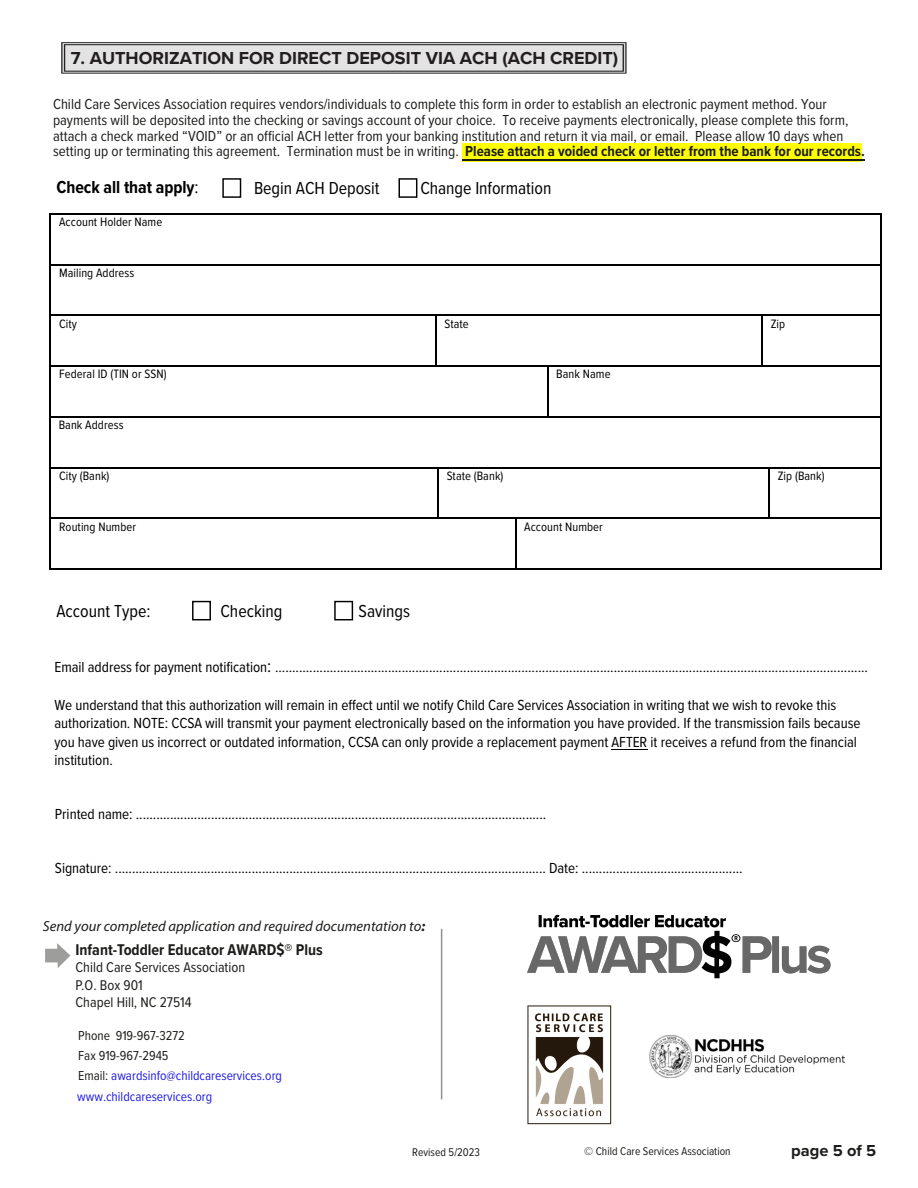
<style>
.page{position:relative;width:918px;height:1188px;background:#fff}
.page>*{position:absolute;margin:0;border:0;box-sizing:border-box;transform-origin:0 0}
.t1{font:18px "Proxima Nova Cond";letter-spacing:-.005em;color:#000}
.t2{font:700 18px "Proxima Nova";color:#221e1f}
.t3{font:700 18px "Proxima Nova Cond";letter-spacing:-.005em;color:#000}
.checklist__bullets{font:700 16.5px "Proxima Nova";color:#1d1d1b}
.t4{font:700 16.2px "Proxima Nova Cond";color:#1d1d1b}
.t5{font:15.15px/18.3px "Proxima Nova Cond";letter-spacing:-.005em;color:#000}
.body{font:15px/15.8px "Proxima Nova Cond";color:#1d1d1b}
.t6{font:14.7px/17.4px "Proxima Nova Cond";color:#1d1d1b}
.t7{font:italic 14.7px "Myriad Pro";color:#1d1d1b}
.t8{font:13.5px/20.4px "Proxima Nova Cond";color:#221ee3}
.t9{font:12.6px "Proxima Nova Cond";letter-spacing:.005em;color:#000}
.checklist__bullets-2{font:11.7px "Proxima Nova Cond";color:#1d1d1b}
.s1{font-weight:700}
.s2{font-weight:400}
.s3{font-size:18px}
.s4{color:#1d1d1b}
</style>
<div class="page">
<div style="left:462px;top:144px;width:400px;height:18px;background:#ff0"></div>
<hr style="left:51px;top:213px;width:830px;height:1px;background:#000">
<hr style="left:50px;top:214px;width:1px;height:50px;background:#000">
<hr style="left:881px;top:214px;width:1px;height:50px;background:#000">
<hr style="left:51px;top:264px;width:830px;height:1px;background:#000">
<hr style="left:50px;top:265px;width:1px;height:50px;background:#000">
<hr style="left:881px;top:265px;width:1px;height:50px;background:#000">
<hr style="left:51px;top:315px;width:384px;height:1px;background:#000">
<hr style="left:436px;top:315px;width:326px;height:1px;background:#000">
<hr style="left:763px;top:315px;width:118px;height:1px;background:#000">
<hr style="left:50px;top:316px;width:1px;height:49px;background:#000">
<hr style="left:435px;top:316px;width:1px;height:49px;background:#000">
<hr style="left:762px;top:316px;width:1px;height:49px;background:#000">
<hr style="left:881px;top:316px;width:1px;height:49px;background:#000">
<hr style="left:51px;top:365px;width:384px;height:2px;background:#000">
<hr style="left:436px;top:365px;width:111px;height:2px;background:#000">
<hr style="left:548px;top:365px;width:214px;height:2px;background:#000">
<hr style="left:763px;top:365px;width:118px;height:2px;background:#000">
<hr style="left:50px;top:367px;width:1px;height:49px;background:#000">
<hr style="left:547px;top:367px;width:1px;height:49px;background:#000">
<hr style="left:881px;top:367px;width:1px;height:49px;background:#000">
<hr style="left:51px;top:416px;width:496px;height:1px;background:#000">
<hr style="left:548px;top:416px;width:333px;height:1px;background:#000">
<hr style="left:50px;top:417px;width:1px;height:50px;background:#000">
<hr style="left:881px;top:417px;width:1px;height:50px;background:#000">
<hr style="left:51px;top:467px;width:386px;height:1px;background:#000">
<hr style="left:439px;top:467px;width:330px;height:1px;background:#000">
<hr style="left:770px;top:467px;width:111px;height:1px;background:#000">
<hr style="left:50px;top:468px;width:1px;height:50px;background:#000">
<hr style="left:437px;top:468px;width:2px;height:50px;background:#000">
<hr style="left:769px;top:468px;width:1px;height:50px;background:#000">
<hr style="left:881px;top:468px;width:1px;height:50px;background:#000">
<hr style="left:51px;top:518px;width:386px;height:1px;background:#000">
<hr style="left:439px;top:518px;width:76px;height:1px;background:#000">
<hr style="left:516px;top:518px;width:253px;height:1px;background:#000">
<hr style="left:770px;top:518px;width:111px;height:1px;background:#000">
<hr style="left:50px;top:519px;width:1px;height:50px;background:#000">
<hr style="left:51px;top:569px;width:464px;height:1px;background:#000">
<hr style="left:515px;top:519px;width:1px;height:50px;background:#000">
<hr style="left:516px;top:569px;width:365px;height:1px;background:#000">
<hr style="left:881px;top:519px;width:1px;height:50px;background:#000">
<img style="left:61px;top:42px;width:566px;height:32px">
<div style="left:222px;top:178px;width:19px;height:20px;border:1px solid #000"></div>
<div style="left:399px;top:178px;width:18px;height:20px;border:1px solid #000"></div>
<hr style="left:611px;top:749px;width:37px;height:1px;background:#000">
<div style="left:192px;top:601px;width:19px;height:19px;border:1px solid #000"></div>
<div style="left:334px;top:601px;width:19px;height:19px;border:1px solid #000"></div>
<hr style="left:462px;top:159px;width:403px;height:1px;background:#1d1d1b">
<hr style="left:441px;top:929px;width:2px;height:170px;background:#909090">
<svg style="left:45px;top:943px;width:25px;height:25px"></svg>
<img style="left:528px;top:914px;width:303px;height:65px">
<img style="left:527px;top:1005px;width:85px;height:120px">
<img style="left:649px;top:1035px;width:196px;height:42px">
<p class="t2" style="left:71px;top:44px;width:549px">7. AUTHORIZATION FOR DIRECT DEPOSIT VIA ACH (ACH CREDIT)</p>
<p class="body" style="left:53px;top:96px;width:813px">Child Care Services Association requires vendors/individuals to complete this form in order to establish an electronic payment method. Your payments will be deposited into the checking or savings account of your choice. To receive payments electronically, please complete this form, attach a check marked “VOID” or an official ACH letter from your banking institution and return it via mail, or email. Please allow 10 days when setting up or terminating this agreement. Termination must be in writing. <span class="s1">Please attach a voided check or letter from the bank for our records.</span></p>
<p class="t3" style="left:56px;top:174px;width:144px">Check all that apply<span class="s2">:</span></p>
<p class="t1" style="left:254px;top:175px;width:127px">Begin ACH Deposit</p>
<p class="t1" style="left:420px;top:175px;width:133px">Change Information</p>
<p class="t9" style="left:59px;top:213px;width:105px">Account Holder Name</p>
<p class="t9" style="left:59px;top:263px;width:77px">Mailing Address</p>
<p class="t9" style="left:59px;top:314px;width:19px">City</p>
<p class="t9" style="left:444px;top:314px;width:26px">State</p>
<p class="t9" style="left:771px;top:314px;width:16px">Zip</p>
<p class="t9" style="left:59px;top:365px;width:109px">Federal ID (TIN or SSN)</p>
<p class="t9" style="left:556px;top:365px;width:56px">Bank Name</p>
<p class="t9" style="left:59px;top:416px;width:66px">Bank Address</p>
<p class="t9" style="left:59px;top:467px;width:52px">City (Bank)</p>
<p class="t9" style="left:447px;top:467px;width:58px">State (Bank)</p>
<p class="t9" style="left:778px;top:467px;width:48px">Zip (Bank)</p>
<p class="t9" style="left:59px;top:517px;width:79px">Routing Number</p>
<p class="t9" style="left:524px;top:517px;width:80px">Account Number</p>
<p class="t1" style="left:56px;top:598px;width:96px">Account Type:</p>
<p class="t1" style="left:220px;top:598px;width:64px">Checking</p>
<p class="t1" style="left:359px;top:598px;width:53px">Savings</p>
<p class="t5" style="left:54px;top:657px;width:815px">Email address for payment notification<span class="s3">:</span> .............................................................................................................................................................................</p>
<p class="t5" style="left:54px;top:695px;width:808px">We understand that this authorization will remain in effect until we notify Child Care Services Association in writing that we wish to revoke this authorization. NOTE: CCSA will transmit your payment electronically based on the information you have provided. If the transmission fails because you have given us incorrect or outdated information, CCSA can only provide a replacement payment AFTER it receives a refund from the financial institution.</p>
<p class="t5" style="left:55px;top:804px;width:493px">Printed name: ........................................................................................................................</p>
<p class="t5" style="left:55px;top:858px;width:689px">Signature: .............................................................................................................................. Date: ...............................................</p>
<p class="t7" style="left:43px;top:917px;width:384px">Send your completed application and required documentation to<span class="s1">:</span></p>
<p class="t4" style="left:76px;top:937px;width:249px">Infant-Toddler Educator AWARD$® Plus</p>
<p class="t6" style="left:76px;top:958px;width:171px">Child Care Services Association<br>P.O. Box 901<br>Chapel Hill, NC 27514</p>
<p class="t8" style="left:77px;top:1024px;width:206px"><span class="s4">Phone 919-967-3272<br>Fax 919-967-2945<br>Email:</span> awardsinfo@childcareservices.org www.childcareservices.org</p>
<p class="checklist__bullets-2" style="left:584px;top:1142px;width:148px">© Child Care Services Association</p>
<p class="checklist__bullets" style="left:791px;top:1139px;width:86px">page 5 of 5</p>
</div>
